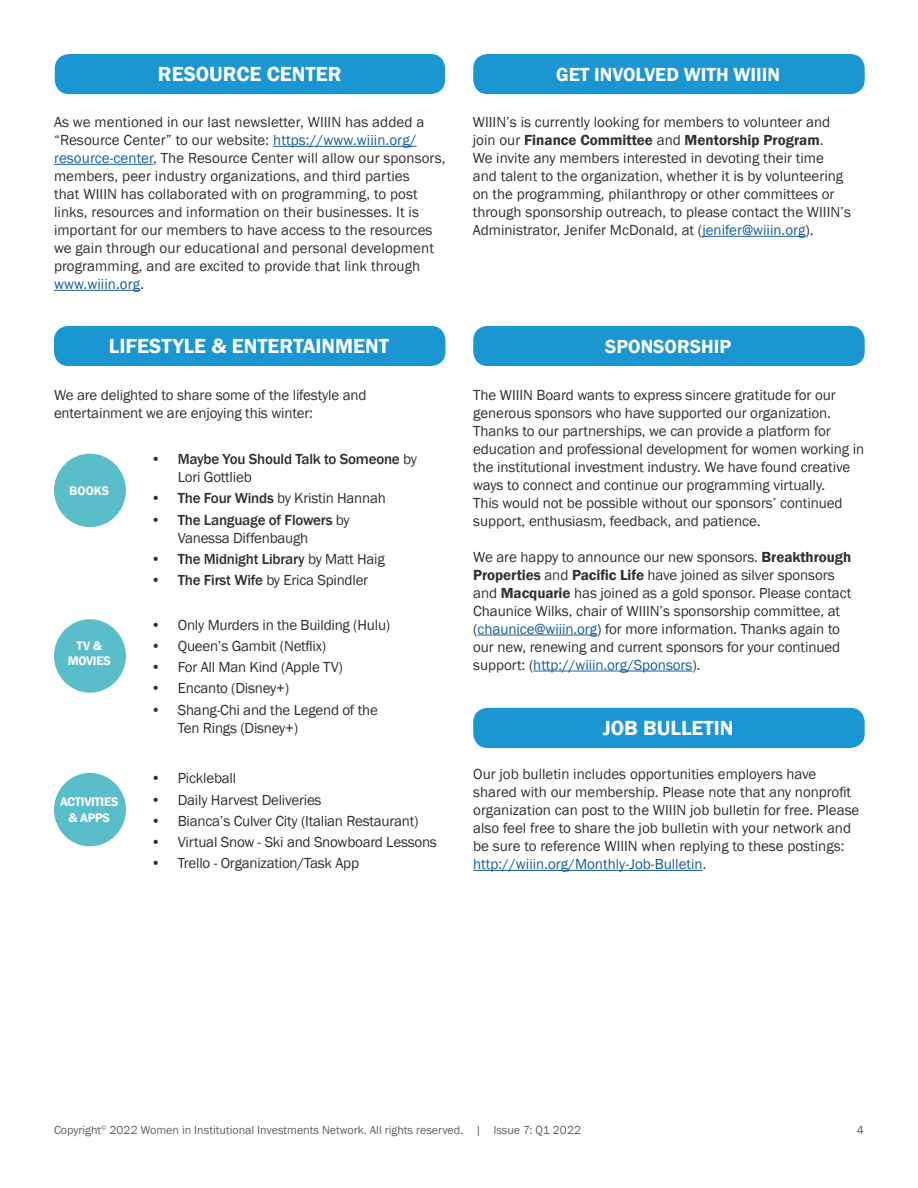
<style>
.page{position:relative;width:918px;height:1188px;background:#fff}
.page>*{position:absolute;margin:0;border:0;box-sizing:border-box;transform-origin:0 0}
.t1{font:600 21px "Franklin Gothic";color:#fff}
.t2{font:600 19.5px "Franklin Gothic";color:#fff}
.t3{font:15px/18px "Franklin Gothic";letter-spacing:-.005em;color:#312f30}
.t4{font:500 15px/18px "Franklin Gothic";letter-spacing:-.015em;color:#312f30}
.t5{font:600 12.75px/15.3px "Franklin Gothic";letter-spacing:-.02em;color:#fff;text-align:center}
.t6{font:12px "Franklin Gothic";color:#616164}
.t7{font:12px "Franklin Gothic";color:#57585a}
.s1{color:#175d9e}
.s2{font-weight:400}
.s3{font-weight:500}
.s4{font-weight:600}
.s5{color:#3e3e3f}
</style>
<div class="page">
<hr style="left:478px;top:635px;width:119px;height:1px;background:#175d9e">
<hr style="left:533px;top:671px;width:159px;height:1px;background:#175d9e">
<hr style="left:473px;top:870px;width:230px;height:1px;background:#175d9e">
<div style="left:473px;top:54px;width:392px;height:40px;background:#1a96d2;border-radius:15px"></div>
<hr style="left:702px;top:236px;width:103px;height:1px;background:#175d9e">
<div style="left:54px;top:326px;width:392px;height:40px;background:#1a96d2;border-radius:15px"></div>
<div style="left:54px;top:454px;width:72px;height:73px;background:#5abdca;border-radius:50%"></div>
<div style="left:54px;top:619px;width:72px;height:74px;background:#5abdca;border-radius:50%"></div>
<div style="left:54px;top:773px;width:72px;height:73px;background:#5abdca;border-radius:50%"></div>
<div style="left:473px;top:326px;width:392px;height:40px;background:#1a96d2;border-radius:15px"></div>
<div style="left:473px;top:708px;width:392px;height:40px;background:#1a96d2;border-radius:15px"></div>
<div style="left:55px;top:54px;width:390px;height:40px;background:#1a96d2;border-radius:15px"></div>
<hr style="left:273px;top:146px;width:144px;height:1px;background:#175d9e">
<hr style="left:54px;top:164px;width:99px;height:1px;background:#175d9e">
<hr style="left:54px;top:290px;width:86px;height:1px;background:#175d9e">
<p class="t1" style="left:158px;top:61px;width:185px">RESOURCE CENTER</p>
<p class="t3" style="left:54px;top:114px;width:393px">As we mentioned in our last newsletter, WIIIN has added a “Resource Center” to our website: <span class="s1">https://www.wiiin.org/ resource-center</span>, The Resource Center will allow our sponsors, members, peer industry organizations, and third parties<br>that WIIIN has collaborated with on programming, to post links, resources and information on their businesses. It is important for our members to have access to the resources we gain through our educational and personal development programming, and are excited to provide that link through <span class="s1">www.wiiin.org</span>.</p>
<p class="t1" style="left:109px;top:333px;width:282px">LIFESTYLE &amp; ENTERTAINMENT</p>
<p class="t3" style="left:54px;top:386px;width:314px">We are delighted to share some of the lifestyle and entertainment we are enjoying this winter:</p>
<p class="t4" style="left:178px;top:450px;width:241px;text-indent:-27px">• Maybe You Should Talk to Someone <span class="s2">by<br>Lori Gottlieb</span></p>
<p class="t3" style="left:151px;top:490px;width:237px"><span class="s3">• The Four Winds</span> by Kristin Hannah</p>
<p class="t4" style="left:178px;top:511px;width:173px;text-indent:-27px">• The Language of Flowers <span class="s2">by<br>Vanessa Diffenbaugh</span></p>
<p class="t4" style="left:151px;top:550px;width:236px">• The Midnight Library <span class="s2">by Matt Haig</span></p>
<p class="t3" style="left:151px;top:571px;width:219px"><span class="s3">• The First Wife</span> by Erica Spindler</p>
<p class="t3" style="left:151px;top:616px;width:241px">• Only Murders in the Building (Hulu)</p>
<p class="t3" style="left:151px;top:637px;width:177px">• Queen’s Gambit (Netflix)</p>
<p class="t3" style="left:151px;top:659px;width:194px">• For All Man Kind (Apple TV)</p>
<p class="t3" style="left:151px;top:680px;width:140px">• Encanto (Disney+)</p>
<p class="t3" style="left:178px;top:701px;width:202px;text-indent:-27px">• Shang-Chi and the Legend of the<br>Ten Rings (Disney+)</p>
<p class="t3" style="left:151px;top:770px;width:87px">• Pickleball</p>
<p class="t3" style="left:151px;top:791px;width:172px">• Daily Harvest Deliveries</p>
<p class="t3" style="left:151px;top:812px;width:269px">• Bianca’s Culver City (Italian Restaurant)</p>
<p class="t3" style="left:151px;top:833px;width:288px">• Virtual Snow - Ski and Snowboard Lessons</p>
<p class="t3" style="left:151px;top:855px;width:210px">• Trello - Organization/Task App</p>
<p class="t5" style="left:69px;top:483px;width:42px">BOOKS</p>
<p class="t5" style="left:68px;top:638px;width:45px">TV &amp;<br>MOVIES</p>
<p class="t5" style="left:60px;top:795px;width:60px">ACTIVITIES &amp; APPS</p>
<p class="t2" style="left:556px;top:62px;width:226px">GET INVOLVED WITH WIIIN</p>
<p class="t3" style="left:473px;top:114px;width:380px">WIIIN’s is currently looking for members to volunteer and join our <span class="s4">Finance Committee</span> and <span class="s4">Mentorship Program</span>.<br>We invite any members interested in devoting their time and talent to the organization, whether it is by volunteering on the programming, philanthropy or other committees or through sponsorship outreach, to please contact the WIIIN’s Administrator, Jenifer McDonald, at (<span class="s1">jenifer@wiiin.org</span>).</p>
<p class="t2" style="left:605px;top:334px;width:128px">SPONSORSHIP</p>
<p class="t3" style="left:473px;top:386px;width:393px">The WIIIN Board wants to express sincere gratitude for our generous sponsors who have supported our organization.<br>Thanks to our partnerships, we can provide a platform for education and professional development for women working in the institutional investment industry. We have found creative ways to connect and continue our programming virtually.<br>This would not be possible without our sponsors’ continued support, enthusiasm, feedback, and patience.</p>
<p class="t3" style="left:473px;top:548px;width:380px">We are happy to announce our new sponsors. <span class="s4">Breakthrough Properties</span> and <span class="s4">Pacific Life</span> have joined as silver sponsors and <span class="s4">Macquarie</span> has joined as a gold sponsor. Please contact Chaunice Wilks, chair of WIIIN’s sponsorship committee, at (<span class="s1">chaunice@wiiin.org</span>) for more information. Thanks again to our new, renewing and current sponsors for your continued support: (<span class="s1">http://wiiin.org/Sponsors</span>).</p>
<p class="t1" style="left:603px;top:715px;width:132px">JOB BULLETIN</p>
<p class="t3" style="left:473px;top:766px;width:388px">Our job bulletin includes opportunities employers have shared with our membership. Please note that any nonprofit organization can post to the WIIIN job bulletin for free. Please also feel free to share the job bulletin with your network and be sure to reference WIIIN when replying to these postings: <span class="s1">http://wiiin.org/Monthly-Job-Bulletin</span><span class="s5">.</span></p>
<p class="t6" style="left:54px;top:1122px;width:529px">Copyright<sup>©</sup> 2022 Women in Institutional Investments Network. All rights reserved. | Issue 7: Q1 2022</p>
<p class="t7" style="left:857px;top:1122px;width:9px">4</p>
</div>
